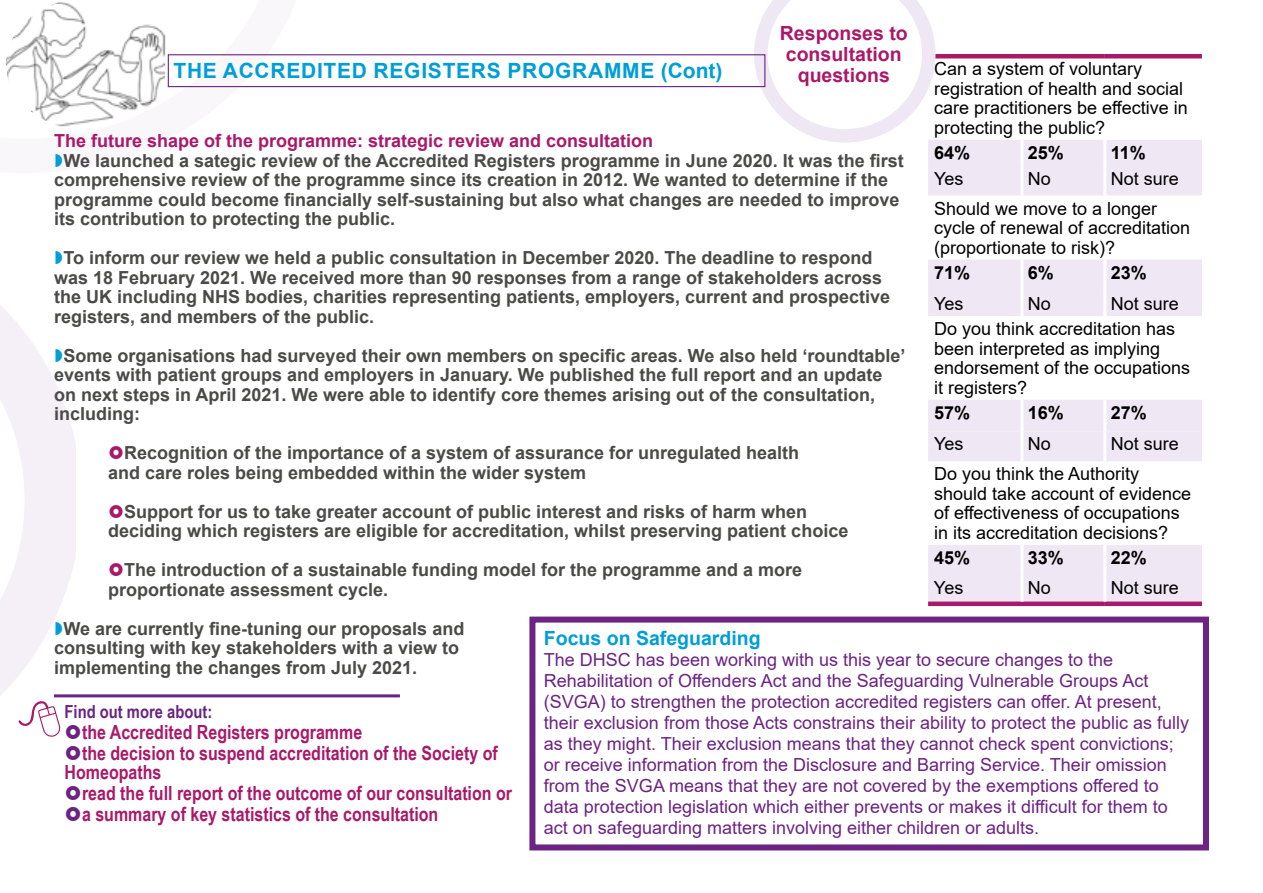
<style>
.page{position:relative;width:1263px;height:893px;background:#fff}
.page>*{position:absolute;margin:0;border:0;box-sizing:border-box;transform-origin:0 0}
.t1{font:700 21px "Arial";letter-spacing:.035em;color:#009ed7}
.t2{font:700 19.5px "Arial Narrow";color:#a91969}
.t3{font:700 19.5px/21px "Arial";color:#a91969;text-align:center}
.t4{font:700 19.5px "Arial";color:#009ed7}
.t5{font:700 18px/19.5px "Arial";color:#4a4a49}
.t6{font:18px/21px "Arial";color:#6c2383}
.t7{font:18px/19.5px "Arial";color:#000}
.t8{font:700 18px "Arial";color:#a91969}
.t9{font:700 18px "Arial";color:#000}
.t10{font:700 18px "Arial Narrow";color:#6c2383}
</style>
<div class="page">
<div style="left:529px;top:617px;width:680px;height:233px;border:6px solid #6c2383"></div>
<hr style="left:54px;top:694px;width:346px;height:3px;background:#6c2383">
<svg style="left:928px;top:140px;width:274px;height:462px"></svg>
<div style="left:928px;top:400px;width:274px;height:31px;background:#f0e7f4"></div>
<div style="left:928px;top:54px;width:94px;height:5px;background:#a91969"></div>
<div style="left:1022px;top:54px;width:83px;height:5px;background:#a91969"></div>
<div style="left:1105px;top:54px;width:97px;height:5px;background:#a91969"></div>
<hr style="left:928px;top:602px;width:94px;height:4px;background:#a91969">
<hr style="left:1022px;top:602px;width:83px;height:4px;background:#a91969">
<hr style="left:1105px;top:602px;width:97px;height:4px;background:#a91969">
<hr style="left:1020px;top:140px;width:3px;height:27px;background:#fff">
<hr style="left:1020px;top:167px;width:3px;height:28px;background:#fff">
<hr style="left:1020px;top:260px;width:3px;height:31px;background:#fff">
<hr style="left:1020px;top:291px;width:3px;height:25px;background:#fff">
<hr style="left:1020px;top:400px;width:3px;height:31px;background:#fff">
<hr style="left:1020px;top:431px;width:3px;height:30px;background:#fff">
<hr style="left:1020px;top:545px;width:3px;height:30px;background:#fff">
<hr style="left:1020px;top:575px;width:3px;height:27px;background:#fff">
<hr style="left:1103px;top:545px;width:3px;height:30px;background:#fff">
<hr style="left:1103px;top:575px;width:3px;height:27px;background:#fff">
<hr style="left:1103px;top:431px;width:3px;height:30px;background:#fff">
<hr style="left:1103px;top:400px;width:3px;height:31px;background:#fff">
<hr style="left:1103px;top:291px;width:3px;height:25px;background:#fff">
<hr style="left:1103px;top:260px;width:3px;height:31px;background:#fff">
<hr style="left:1103px;top:167px;width:3px;height:28px;background:#fff">
<hr style="left:1103px;top:140px;width:3px;height:27px;background:#fff">
<svg style="left:754px;top:0;width:181px;height:143px"></svg>
<svg style="left:6px;top:2px;width:305px;height:125px"></svg>
<div style="left:168px;top:54px;width:597px;height:33px;border:1px solid #6c2383"></div>
<svg style="left:0;top:305px;width:80px;height:393px"></svg>
<p class="t3" style="left:780px;top:23px;width:129px">Responses to consultation questions</p>
<p class="t7" style="left:934px;top:59px;width:255px">Can a system of voluntary registration of health and social care practitioners be effective in protecting the public?</p>
<p class="t9" style="left:934px;top:140px;width:38px">64%</p>
<p class="t9" style="left:1028px;top:140px;width:38px">25%</p>
<p class="t9" style="left:1111px;top:140px;width:37px">11%</p>
<p class="t7" style="left:934px;top:169px;width:31px">Yes</p>
<p class="t7" style="left:1028px;top:169px;width:25px">No</p>
<p class="t1" style="left:173px;top:56px;width:551px">THE ACCREDITED REGISTERS PROGRAMME (Cont)</p>
<p class="t8" style="left:54px;top:128px;width:601px">The future shape of the programme: strategic review and consultation</p>
<p class="t5" style="left:54px;top:151px;width:851px;text-indent:10px">We launched a sategic review of the Accredited Registers programme in June 2020. It was the first comprehensive review of the programme since its creation in 2012. We wanted to determine if the programme could become financially self-sustaining but also what changes are needed to improve its contribution to protecting the public.</p>
<p class="t5" style="left:54px;top:248px;width:838px;text-indent:10px">To inform our review we held a public consultation in December 2020. The deadline to respond was 18 February 2021. We received more than 90 responses from a range of stakeholders across the UK including NHS bodies, charities representing patients, employers, current and prospective registers, and members of the public.</p>
<p class="t5" style="left:54px;top:346px;width:853px;text-indent:10px">Some organisations had surveyed their own members on specific areas. We also held ‘roundtable’ events with patient groups and employers in January. We published the full report and an update on next steps in April 2021. We were able to identify core themes arising out of the consultation, including:</p>
<p class="t5" style="left:108px;top:443px;width:693px;text-indent:16px">Recognition of the importance of a system of assurance for unregulated health and care roles being embedded within the wider system</p>
<p class="t5" style="left:108px;top:502px;width:742px;text-indent:16px">Support for us to take greater account of public interest and risks of harm when deciding which registers are eligible for accreditation, whilst preserving patient choice</p>
<p class="t5" style="left:108px;top:560px;width:696px;text-indent:16px">The introduction of a sustainable funding model for the programme and a more proportionate assessment cycle.</p>
<p class="t5" style="left:54px;top:619px;width:412px;text-indent:10px">We are currently fine-tuning our proposals and consulting with key stakeholders with a view to implementing the changes from July 2021.</p>
<p class="t7" style="left:934px;top:164px;width:246px;line-height:29.5px;text-indent:177px">Not sure<br>Should we move to a longer</p>
<p class="t7" style="left:934px;top:218px;width:258px">cycle of renewal of accreditation (proportionate to risk)?</p>
<p class="t9" style="left:934px;top:260px;width:38px">71%</p>
<p class="t9" style="left:1028px;top:260px;width:28px">6%</p>
<p class="t9" style="left:1111px;top:260px;width:38px">23%</p>
<p class="t7" style="left:934px;top:294px;width:31px">Yes</p>
<p class="t7" style="left:1028px;top:294px;width:25px">No</p>
<p class="t7" style="left:934px;top:291px;width:246px;line-height:25px;text-align:right">Not sure<br>Do you think accreditation has</p>
<p class="t7" style="left:934px;top:338px;width:258px">been interpreted as implying endorsement of the occupations it registers?</p>
<p class="t9" style="left:934px;top:400px;width:38px">57%</p>
<p class="t9" style="left:1028px;top:400px;width:38px">16%</p>
<p class="t9" style="left:1111px;top:400px;width:38px">27%</p>
<p class="t7" style="left:934px;top:434px;width:31px">Yes</p>
<p class="t7" style="left:1028px;top:434px;width:25px">No</p>
<p class="t7" style="left:934px;top:429px;width:246px;line-height:29.8px;text-indent:177px">Not sure<br>Do you think the Authority</p>
<p class="t7" style="left:934px;top:484px;width:259px">should take account of evidence of effectiveness of occupations in its accreditation decisions?</p>
<p class="t9" style="left:934px;top:545px;width:38px">45%</p>
<p class="t9" style="left:1028px;top:545px;width:38px">33%</p>
<p class="t9" style="left:1111px;top:545px;width:38px">22%</p>
<p class="t7" style="left:934px;top:578px;width:31px">Yes</p>
<p class="t7" style="left:1028px;top:578px;width:25px">No</p>
<p class="t7" style="left:1111px;top:578px;width:70px">Not sure</p>
<p class="t4" style="left:544px;top:625px;width:218px">Focus on Safeguarding</p>
<p class="t6" style="left:544px;top:649px;width:647px">The DHSC has been working with us this year to secure changes to the Rehabilitation of Offenders Act and the Safeguarding Vulnerable Groups Act (SVGA) to strengthen the protection accredited registers can offer. At present, their exclusion from those Acts constrains their ability to protect the public as fully as they might. Their exclusion means that they cannot check spent convictions; or receive information from the Disclosure and Barring Service. Their omission from the SVGA means that they are not covered by the exemptions offered to data protection legislation which either prevents or makes it difficult for them to act on safeguarding matters involving either children or adults.</p>
<p class="t10" style="left:65px;top:698px;width:149px">Find out more about:</p>
<p class="t2" style="left:82px;top:717px;width:282px">the Accredited Registers programme</p>
<p class="t2" style="left:82px;top:738px;width:417px">the decision to suspend accreditation of the Society of</p>
<p class="t2" style="left:65px;top:758px;width:98px">Homeopaths</p>
<p class="t2" style="left:82px;top:779px;width:432px">read the full report of the outcome of our consultation or</p>
<p class="t2" style="left:82px;top:800px;width:358px">a summary of key statistics of the consultation</p>
</div>
